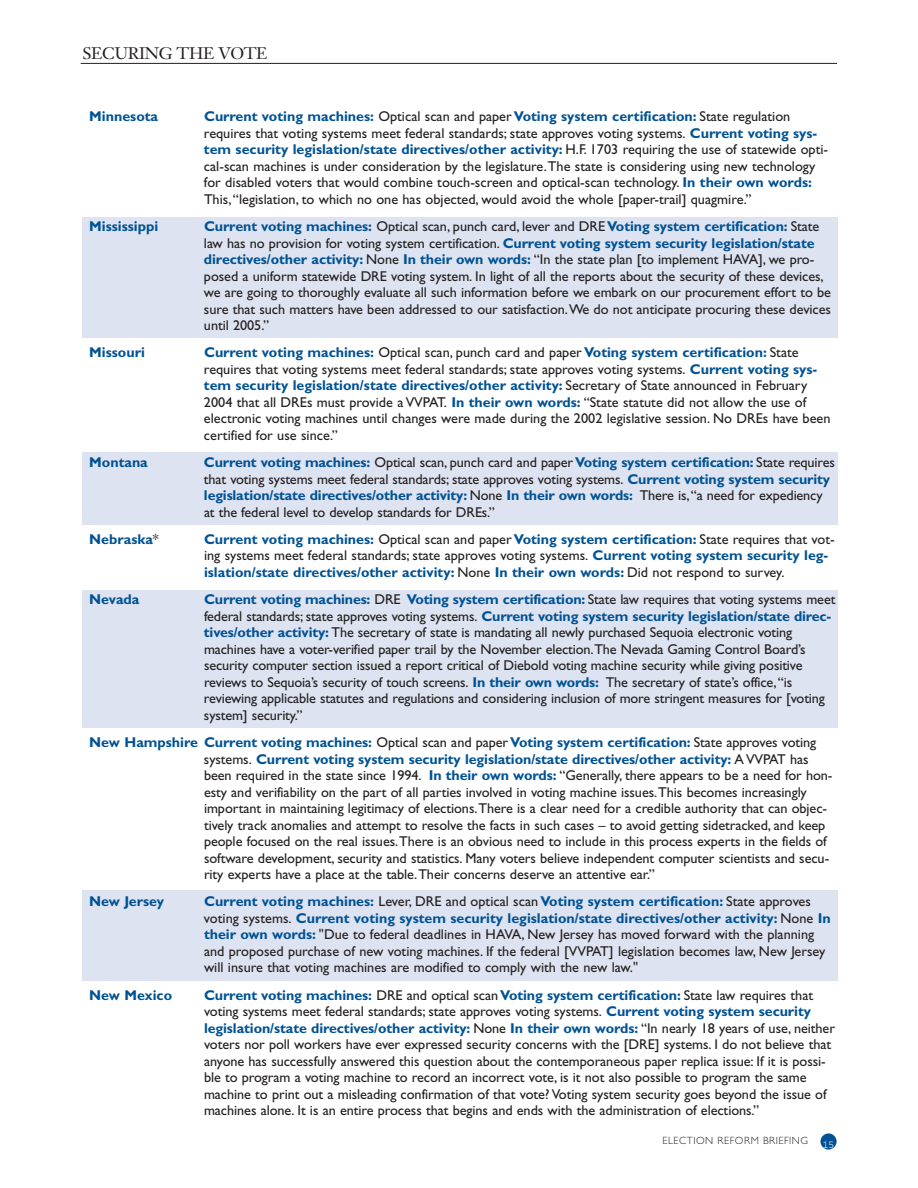
<style>
.page{position:relative;width:918px;height:1188px;background:#fff}
.page>*{position:absolute;margin:0;border:0;box-sizing:border-box;transform-origin:0 0}
.t1{font:16.5px "Janson Text";letter-spacing:-.02em;color:#231f20}
.t2{font:14.25px/16.5px "Gill Sans";letter-spacing:-.005em;color:#231f20}
.t3{font:700 14.25px/16.5px "Gill Sans";color:#005294}
.t4{font:300 10.5px "Gill Sans";letter-spacing:.05em;color:#231f20}
.t5{font:10.5px "Courier";color:#fff}
.s1{font-weight:700;color:#005294}
.s2{font-weight:400;color:#231f20}
</style>
<div class="page">
<div style="left:82px;top:217px;width:756px;height:121px;background:#dde3f0"></div>
<div style="left:82px;top:452px;width:756px;height:73px;background:#dde3f0"></div>
<div style="left:82px;top:591px;width:756px;height:137px;background:#dde3f0"></div>
<div style="left:82px;top:890px;width:756px;height:91px;background:#dde3f0"></div>
<div style="left:820px;top:1133px;width:17px;height:17px;background:#005294;border-radius:50%"></div>
<hr style="left:81px;top:63px;width:756px;height:1px;background:#231f20">
<p class="t1" style="left:82px;top:47px;width:187px">SECURING THE VOTE</p>
<p class="t3" style="left:89px;top:110px;width:70px">Minnesota</p>
<p class="t2" style="left:204px;top:110px;width:626px"><span class="s1">Current voting machines:</span> Optical scan and paper <span class="s1">Voting system certification:</span> State regulation requires that voting systems meet federal standards; state approves voting systems. <span class="s1">Current voting sys&shy;tem security legislation/state directives/other activity:</span> H.F. 1703 requiring the use of statewide opti&shy;cal-scan machines is under consideration by the legislature.The state is considering using new technology for disabled voters that would combine touch-screen and optical-scan technology. <span class="s1">In their own words:<br></span>This,“legislation, to which no one has objected, would avoid the whole [paper-trail] quagmire.”</p>
<p class="t3" style="left:89px;top:219px;width:71px">Mississippi</p>
<p class="t2" style="left:204px;top:219px;width:629px"><span class="s1">Current voting machines:</span> Optical scan, punch card, lever and DRE<span class="s1">Voting system certification:</span> State law has no provision for voting system certification. <span class="s1">Current voting system security legislation/state directives/other activity:</span> None <span class="s1">In their own words:</span> “In the state plan [to implement HAVA], we pro&shy;posed a uniform statewide DRE voting system. In light of all the reports about the security of these devices, we are going to thoroughly evaluate all such information before we embark on our procurement effort to be sure that such matters have been addressed to our satisfaction.We do not anticipate procuring these devices until 2005.”</p>
<p class="t3" style="left:89px;top:346px;width:57px">Missouri</p>
<p class="t2" style="left:204px;top:346px;width:628px"><span class="s1">Current voting machines:</span> Optical scan, punch card and paper <span class="s1">Voting system certification:</span> State requires that voting systems meet federal standards; state approves voting systems. <span class="s1">Current voting sys&shy;tem security legislation/state directives/other activity:</span> Secretary of State announced in February 2004 that all DREs must provide a VVPAT. <span class="s1">In their own words:</span> “State statute did not allow the use of electronic voting machines until changes were made during the 2002 legislative session. No DREs have been certified for use since.”</p>
<p class="t3" style="left:89px;top:455px;width:60px">Montana</p>
<p class="t2" style="left:204px;top:455px;width:632px"><span class="s1">Current voting machines:</span> Optical scan, punch card and paper<span class="s1">Voting system certification:</span> State requires that voting systems meet federal standards; state approves voting systems. <span class="s1">Current voting system security legislation/state directives/other activity:</span> None <span class="s1">In their own words:</span> There is,“a need for expediency at the federal level to develop standards for DREs.”</p>
<p class="t3" style="left:89px;top:532px;width:71px">Nebraska<span class="s2">*</span></p>
<p class="t3" style="left:204px;top:532px;width:632px">Current voting machines: <span class="s2">Optical scan and paper</span> Voting system certification: <span class="s2">State requires that vot&shy;ing systems meet federal standards; state approves voting systems.</span> Current voting system security leg&shy;islation/state directives/other activity: <span class="s2">None</span> In their own words: <span class="s2">Did not respond to survey.</span></p>
<p class="t3" style="left:89px;top:593px;width:52px">Nevada</p>
<p class="t2" style="left:204px;top:593px;width:633px"><span class="s1">Current voting machines:</span> DRE <span class="s1">Voting system certification:</span> State law requires that voting systems meet federal standards; state approves voting systems. <span class="s1">Current voting system security legislation/state direc&shy;tives/other activity:</span> The secretary of state is mandating all newly purchased Sequoia electronic voting machines have a voter-verified paper trail by the November election.The Nevada Gaming Control Board’s security computer section issued a report critical of Diebold voting machine security while giving positive reviews to Sequoia’s security of touch screens. <span class="s1">In their own words:</span> The secretary of state’s office,“is reviewing applicable statutes and regulations and considering inclusion of more stringent measures for [voting system] security.”</p>
<p class="t2" style="left:204px;top:735px;width:630px;text-indent:-115px"><span class="s1">New Hampshire Current voting machines:</span> Optical scan and paper<span class="s1">Voting system certification:</span> State approves voting systems. <span class="s1">Current voting system security legislation/state directives/other activity:</span> A VVPAT has been required in the state since 1994. <span class="s1">In their own words:</span> “Generally, there appears to be a need for hon&shy;esty and verifiability on the part of all parties involved in voting machine issues.This becomes increasingly important in maintaining legitimacy of elections.There is a clear need for a credible authority that can objec&shy;tively track anomalies and attempt to resolve the facts in such cases – to avoid getting sidetracked, and keep people focused on the real issues.There is an obvious need to include in this process experts in the fields of software development, security and statistics. Many voters believe independent computer scientists and secu&shy;rity experts have a place at the table.Their concerns deserve an attentive ear.”</p>
<p class="t3" style="left:89px;top:895px;width:76px">New Jersey</p>
<p class="t2" style="left:204px;top:895px;width:628px"><span class="s1">Current voting machines:</span> Lever, DRE and optical scan <span class="s1">Voting system certification:</span> State approves voting systems. <span class="s1">Current voting system security legislation/state directives/other activity:</span> None <span class="s1">In their own words:</span> "Due to federal deadlines in HAVA, New Jersey has moved forward with the planning and proposed purchase of new voting machines. If the federal [VVPAT] legislation becomes law, New Jersey will insure that voting machines are modified to comply with the new law."</p>
<p class="t3" style="left:89px;top:988px;width:84px">New Mexico</p>
<p class="t2" style="left:204px;top:988px;width:633px"><span class="s1">Current voting machines:</span> DRE and optical scan <span class="s1">Voting system certification:</span> State law requires that voting systems meet federal standards; state approves voting systems. <span class="s1">Current voting system security legislation/state directives/other activity:</span> None <span class="s1">In their own words:</span> “In nearly 18 years of use, neither voters nor poll workers have ever expressed security concerns with the [DRE] systems. I do not believe that anyone has successfully answered this question about the contemporaneous paper replica issue: If it is possi&shy;ble to program a voting machine to record an incorrect vote, is it not also possible to program the same machine to print out a misleading confirmation of that vote? Voting system security goes beyond the issue of machines alone. It is an entire process that begins and ends with the administration of elections.”</p>
<p class="t4" style="left:662px;top:1137px;width:147px">ELECTION REFORM BRIEFING</p>
<p class="t5" style="left:822px;top:1142px;width:13px">15</p>
</div>
